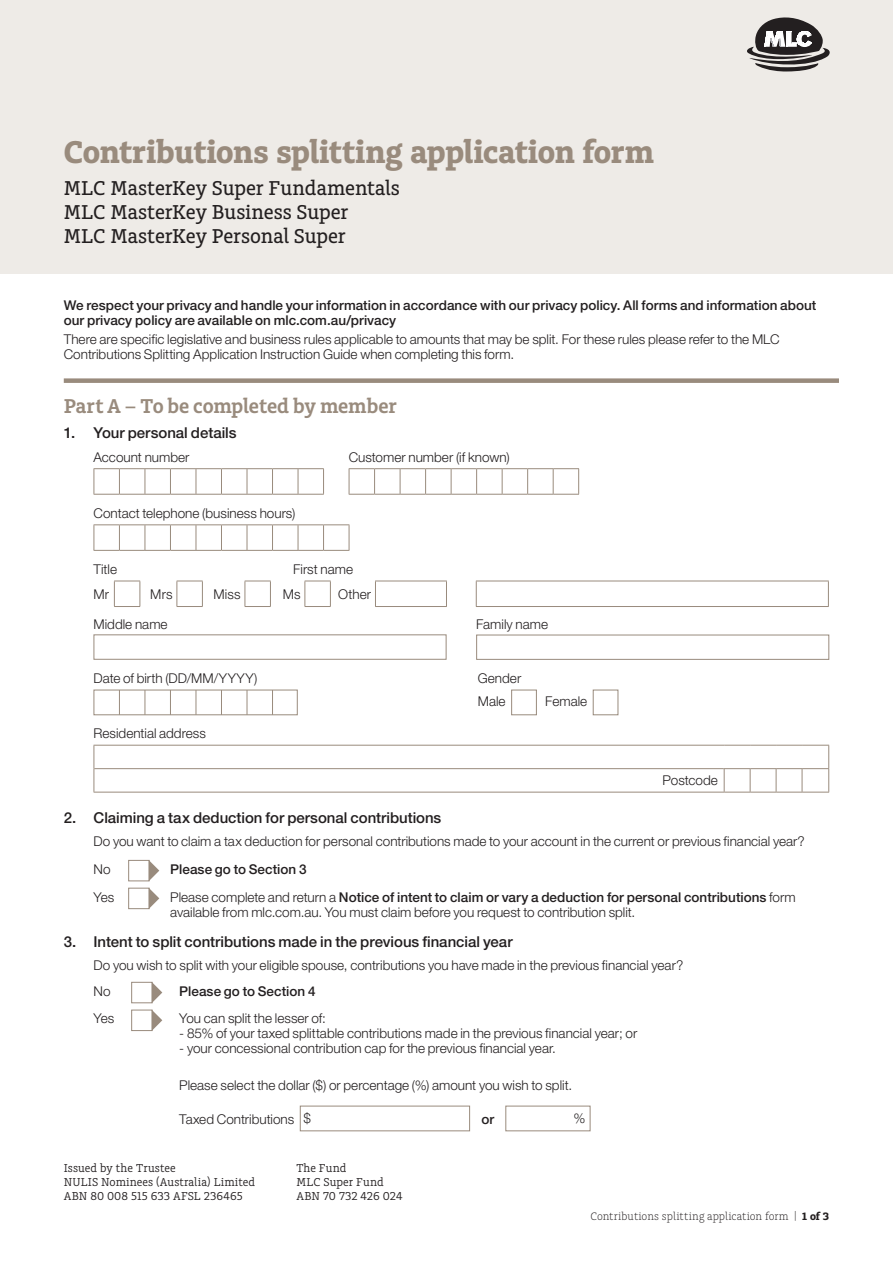
<style>
.page{position:relative;width:893px;height:1263px;background:#fff}
.page>*{position:absolute;margin:0;border:0;box-sizing:border-box;transform-origin:0 0}
.t1{font:700 33px "Charlie Std";letter-spacing:-.01em;color:#998b7d}
.t2{font:500 21px/24px "Charlie Std";color:#231f20}
.t3{font:600 21px "Charlie Std";letter-spacing:-.005em;color:#998b7d}
.t4{font:500 15px "Helvetica Neue LT Std";letter-spacing:-.005em;color:#231f20}
.t5{font:300 13.5px/15px "Helvetica Neue LT Std";color:#231f20}
.t6{font:500 13.5px/15px "Helvetica Neue LT Std";color:#231f20}
.t7{font:12px/14.2px "Charlie Std";letter-spacing:.005em;color:#231f20}
.t8{font:300 11.4px "Charlie Std";color:#231f20}
.s1{font-weight:500}
.s2{font-size:11.25px}
.s3{font-weight:700;font-size:11.25px}
</style>
<div class="page">
<div style="left:0;top:0;width:893px;height:273px;background:#eeebe7"></div>
<svg style="left:747px;top:17px;width:82px;height:54px"></svg>
<div style="left:64px;top:378px;width:775px;height:5px;background:#998b7d"></div>
<svg style="left:94px;top:468px;width:230px;height:27px"></svg>
<svg style="left:349px;top:468px;width:230px;height:27px"></svg>
<svg style="left:94px;top:524px;width:256px;height:27px"></svg>
<svg style="left:114px;top:581px;width:27px;height:26px"></svg>
<svg style="left:177px;top:581px;width:26px;height:26px"></svg>
<svg style="left:245px;top:581px;width:26px;height:26px"></svg>
<svg style="left:305px;top:581px;width:26px;height:26px"></svg>
<hr style="left:375px;top:581px;width:72px;height:1px;background:#998b7d">
<hr style="left:476px;top:581px;width:353px;height:1px;background:#998b7d">
<svg style="left:375px;top:581px;width:1px;height:25px"></svg>
<svg style="left:446px;top:581px;width:1px;height:25px"></svg>
<svg style="left:476px;top:581px;width:1px;height:25px"></svg>
<svg style="left:828px;top:581px;width:1px;height:25px"></svg>
<hr style="left:375px;top:606px;width:72px;height:1px;background:#998b7d">
<hr style="left:476px;top:606px;width:353px;height:1px;background:#998b7d">
<div style="left:94px;top:634px;width:352px;height:26px;background:#fff;border:1px solid #998b7d"></div>
<div style="left:476px;top:635px;width:353px;height:25px;background:#fff;border:1px solid #998b7d"></div>
<div style="left:94px;top:690px;width:204px;height:25px;background:#fff;border:1px solid #998b7d"></div>
<svg style="left:119px;top:690px;width:1px;height:25px"></svg>
<svg style="left:145px;top:690px;width:1px;height:25px"></svg>
<svg style="left:170px;top:690px;width:1px;height:25px"></svg>
<svg style="left:196px;top:690px;width:1px;height:25px"></svg>
<svg style="left:221px;top:690px;width:1px;height:25px"></svg>
<svg style="left:247px;top:690px;width:1px;height:25px"></svg>
<svg style="left:272px;top:690px;width:1px;height:25px"></svg>
<div style="left:511px;top:690px;width:26px;height:25px;background:#fff;border:1px solid #998b7d"></div>
<div style="left:593px;top:690px;width:25px;height:25px;background:#fff;border:1px solid #998b7d"></div>
<hr style="left:94px;top:745px;width:630px;height:1px;background:#998b7d">
<svg style="left:94px;top:745px;width:1px;height:47px"></svg>
<hr style="left:94px;top:768px;width:630px;height:1px;background:#998b7d">
<hr style="left:94px;top:792px;width:630px;height:1px;background:#998b7d">
<svg style="left:724px;top:745px;width:105px;height:48px"></svg>
<div style="left:128px;top:860px;width:22px;height:21px;background:#fff;border:1px solid #998b7d"></div>
<svg style="left:149px;top:860px;width:10px;height:21px"></svg>
<div style="left:128px;top:888px;width:22px;height:21px;background:#fff;border:1px solid #998b7d"></div>
<svg style="left:149px;top:888px;width:10px;height:21px"></svg>
<div style="left:131px;top:982px;width:22px;height:21px;background:#fff;border:1px solid #998b7d"></div>
<svg style="left:152px;top:982px;width:10px;height:21px"></svg>
<div style="left:131px;top:1010px;width:22px;height:21px;background:#fff;border:1px solid #998b7d"></div>
<svg style="left:152px;top:1010px;width:10px;height:21px"></svg>
<div style="left:300px;top:1106px;width:170px;height:25px;border:1px solid #998b7d"></div>
<div style="left:505px;top:1106px;width:85px;height:25px;border:1px solid #998b7d"></div>
<h1 class="t1" style="left:64px;top:133px;width:591px">Contributions splitting application form</h1>
<h2 class="t2" style="left:64px;top:177px;width:338px">MLC MasterKey Super Fundamentals<br>MLC MasterKey Business Super<br>MLC MasterKey Personal Super</h2>
<p class="t6" style="left:64px;top:297px;width:754px">We respect your privacy and handle your information in accordance with our privacy policy. All forms and information about our privacy policy are available on mlc.com.au/privacy</p>
<p class="t5" style="left:64px;top:331px;width:717px">There are specific legislative and business rules applicable to amounts that may be split. For these rules please refer to the MLC<br>Contributions Splitting Application Instruction Guide when completing this form.</p>
<h2 class="t3" style="left:64px;top:394px;width:334px">Part A – To be completed by member</h2>
<p class="t4" style="left:64px;top:424px;width:174px">1. Your personal details</p>
<p class="t5" style="left:94px;top:449px;width:97px">Account number</p>
<p class="t5" style="left:349px;top:449px;width:162px">Customer number (if known)</p>
<p class="t5" style="left:94px;top:505px;width:203px">Contact telephone (business hours)</p>
<p class="t5" style="left:94px;top:562px;width:25px">Title</p>
<p class="t5" style="left:293px;top:562px;width:61px">First name</p>
<p class="t5" style="left:94px;top:586px;width:17px">Mr</p>
<p class="t5" style="left:150px;top:586px;width:24px">Mrs</p>
<p class="t5" style="left:213px;top:586px;width:29px">Miss</p>
<p class="t5" style="left:283px;top:586px;width:19px">Ms</p>
<p class="t5" style="left:338px;top:586px;width:35px">Other</p>
<p class="t5" style="left:94px;top:616px;width:76px">Middle name</p>
<p class="t5" style="left:476px;top:616px;width:73px">Family name</p>
<p class="t5" style="left:94px;top:670px;width:165px">Date of birth (DD/MM/YYYY)</p>
<p class="t5" style="left:478px;top:666px;width:45px;line-height:23.7px">Gender<br>Male</p>
<p class="t5" style="left:94px;top:726px;width:114px">Residential address</p>
<p class="t5" style="left:545px;top:694px;width:43px">Female</p>
<p class="t5" style="left:663px;top:772px;width:57px">Postcode</p>
<p class="t4" style="left:64px;top:808px;width:379px">2. Claiming a tax deduction for personal contributions</p>
<p class="t5" style="left:94px;top:827px;width:713px;line-height:27.8px">Do you want to claim a tax deduction for personal contributions made to your account in the current or previous financial year?<br>No</p>
<p class="t6" style="left:170px;top:861px;width:138px">Please go to Section 3</p>
<p class="t5" style="left:94px;top:889px;width:22px">Yes</p>
<p class="t5" style="left:170px;top:889px;width:627px">Please complete and return a <span class="s1">Notice of intent to claim or vary a deduction for personal contributions</span> form available from mlc.com.au. You must claim before you request to contribution split.</p>
<p class="t4" style="left:64px;top:932px;width:450px">3. Intent to split contributions made in the previous financial year</p>
<p class="t5" style="left:94px;top:952px;width:591px;line-height:25.7px">Do you wish to split with your eligible spouse, contributions you have made in the previous financial year?<br>No</p>
<p class="t6" style="left:179px;top:983px;width:138px">Please go to Section 4</p>
<p class="t5" style="left:94px;top:1011px;width:22px">Yes</p>
<p class="t5" style="left:179px;top:1011px;width:148px">You can split the lesser of:</p>
<p class="t5" style="left:179px;top:1026px;width:459px">- 85% of your taxed splittable contributions made in the previous financial year; or</p>
<p class="t5" style="left:179px;top:1041px;width:378px">- your concessional contribution cap for the previous financial year.</p>
<p class="t5" style="left:179px;top:1077px;width:394px">Please select the dollar ($) or percentage (%) amount you wish to split.</p>
<p class="t5" style="left:179px;top:1111px;width:133px">Taxed Contributions $</p>
<p class="t6" style="left:481px;top:1111px;width:14px">or</p>
<p class="t5" style="left:573px;top:1111px;width:14px">%</p>
<p class="t7" style="left:64px;top:1161px;width:193px">Issued by the Trustee<br>NULIS Nominees (Australia) Limited<br>ABN 80 008 515 633 AFSL 236465</p>
<p class="t7" style="left:297px;top:1161px;width:108px">The Fund<br>MLC Super Fund<br>ABN 70 732 426 024</p>
<p class="t8" style="left:590px;top:1210px;width:240px">Contributions splitting application form <span class="s2">|</span> <span class="s3">1 of 3</span></p>
</div>
